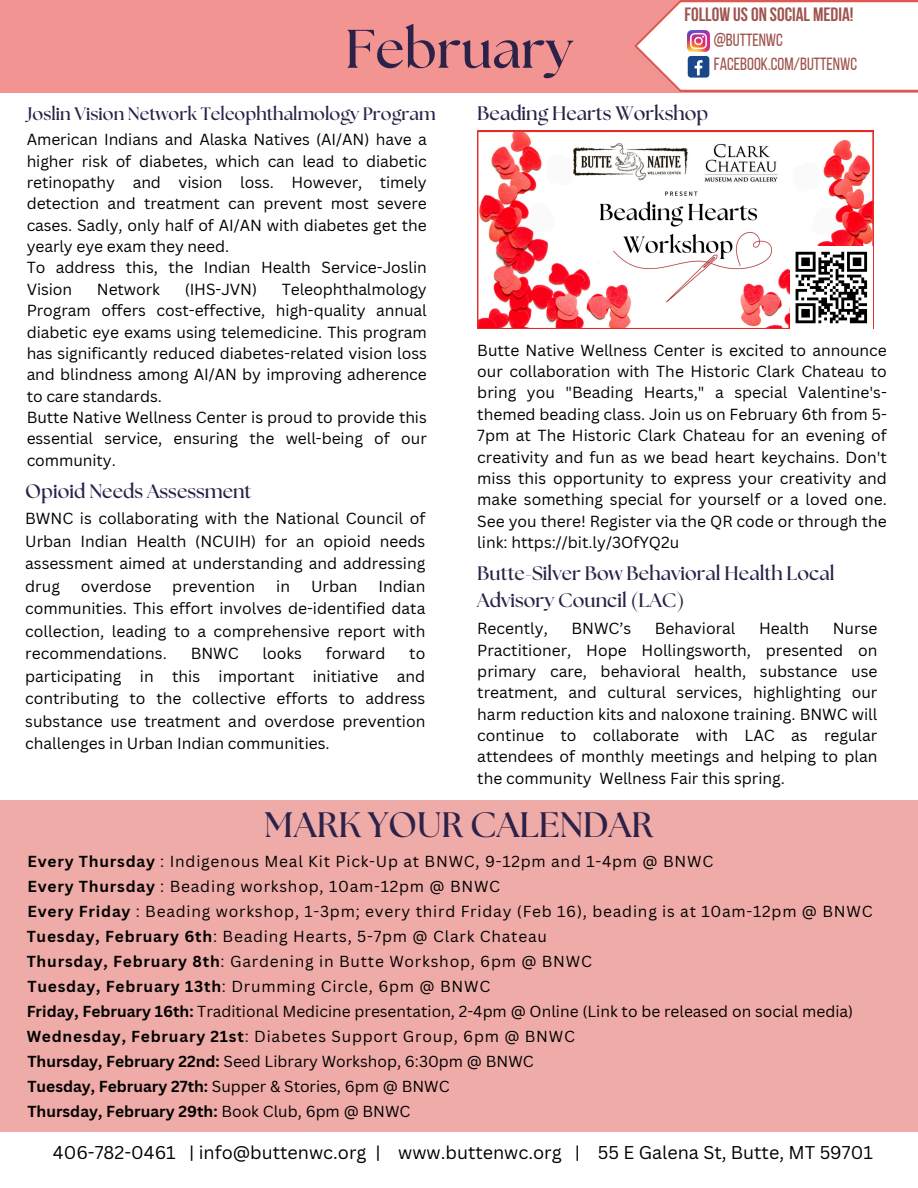
<style>
.page{position:relative;width:918px;height:1188px;background:#fff}
.page>*{position:absolute;margin:0;border:0;box-sizing:border-box;transform-origin:0 0}
.t1{font:700 54.15px "The Seasons";color:#2c2148}
.t2{font:700 35.25px "The Seasons";color:#2c2148}
.t3{font:700 19.5px/27px "The Seasons";color:#2c2148}
.t4{font:700 19.2px "Bebas Neue";color:#9e544f}
.t5{font:18px "Canva Sans";color:#000}
.t6{font:700 18px "The Seasons";color:#2c2148}
.t7{font:17.55px "Bebas Neue";color:#9e544f}
.t8{font:15.6px/21.3px "Canva Sans";color:#000;text-align:justify}
.t9{font:15.6px "Canva Sans";letter-spacing:.05em;color:#000}
.t10{font:700 15.6px "Canva Sans";color:#000}
.s1{font-weight:700}
.s2{font-weight:400}
</style>
<div class="page">
<div style="left:0;top:0;width:918px;height:92px;background:#f29592"></div>
<div style="left:0;top:800px;width:918px;height:332px;background:#eeaba7"></div>
<svg style="left:634px;top:0;width:284px;height:92px;background:#f7e8e9"></svg>
<svg style="left:477px;top:131px;width:396px;height:198px"></svg>
<div style="left:790px;top:246px;width:83px;height:83px;background:#fff"></div>
<svg style="left:796px;top:252px;width:71px;height:71px"></svg>
<hr style="left:850px;top:320px;width:17px;height:3px;background:#000">
<p class="t4" style="left:685px;top:7px;width:170px">FOLLOW US ON SOCIAL MEDIA!</p>
<p class="t7" style="left:714px;top:33px;width:71px">@BUTTENWC</p>
<p class="t7" style="left:714px;top:57px;width:145px">FACEBOOK.COM/BUTTENWC</p>
<p class="t3" style="left:477px;top:101px;width:233px">Beading Hearts Workshop</p>
<p class="t1" style="left:345px;top:24px;width:229px">February</p>
<h3 class="t6" style="left:27px;top:106px;width:410px">Joslin Vision Network Teleophthalmology Program</h3>
<h3 class="t8" style="left:27px;top:128px;width:402px">American Indians and Alaska Natives (AI/AN) have a higher risk of diabetes, which can lead to diabetic retinopathy and vision loss. However, timely detection and treatment can prevent most severe cases. Sadly, only half of AI/AN with diabetes get the yearly eye exam they need.</h3>
<p class="t8" style="left:27px;top:257px;width:402px">To address this, the Indian Health Service-Joslin<br>Vision</p>
<p class="t8" style="left:27px;top:278px;width:402px;text-indent:255px">Teleophthalmology Program offers cost-effective, high-quality annual diabetic eye exams using telemedicine. This program has significantly reduced diabetes-related vision loss and blindness among AI/AN by improving adherence to care standards.</p>
<p class="t8" style="left:27px;top:406px;width:402px">Butte Native Wellness Center is proud to provide this essential service, ensuring the well-being of our community.</p>
<p class="t8" style="left:97px;top:278px;width:65px">Network</p>
<p class="t8" style="left:185px;top:278px;width:74px">(IHS-JVN)</p>
<p class="t8" style="left:477px;top:339px;width:411px">Butte Native Wellness Center is excited to announce our collaboration with The Historic Clark Chateau to bring you "Beading Hearts," a special Valentine's&shy;themed beading class. Join us on February 6th from 5- 7pm at The Historic Clark Chateau for an evening of creativity and fun as we bead heart keychains. Don't miss this opportunity to express your creativity and make something special for yourself or a loved one.<br>See you there! Register via the QR code or through the link: https://bit.ly/3OfYQ2u</p>
<p class="t3" style="left:25px;top:478px;width:228px">Opioid Needs Assessment</p>
<p class="t8" style="left:25px;top:507px;width:402px;line-height:22.5px">BWNC is collaborating with the National Council of Urban Indian Health (NCUIH) for an opioid needs assessment aimed at understanding and addressing drug</p>
<p class="t3" style="left:477px;top:561px;width:359px">Butte-Silver Bow Behavioral Health Local<br>Advisory Council (LAC)</p>
<p class="t8" style="left:25px;top:574px;width:402px;line-height:22.5px;text-indent:353px">Indian communities. This effort involves de-identified data collection, leading to a comprehensive report with recommendations.</p>
<p class="t8" style="left:81px;top:575px;width:72px">overdose</p>
<p class="t8" style="left:172px;top:575px;width:84px">prevention</p>
<p class="t8" style="left:276px;top:575px;width:15px">in</p>
<p class="t8" style="left:311px;top:575px;width:48px">Urban</p>
<h1 class="t8" style="left:477px;top:618px;width:72px">Recently,</h1>
<h1 class="t8" style="left:571px;top:618px;width:61px">BNWC’s</h1>
<h1 class="t8" style="left:655px;top:618px;width:82px">Behavioral</h1>
<h1 class="t8" style="left:759px;top:618px;width:52px">Health</h1>
<h1 class="t8" style="left:477px;top:618px;width:402px;text-indent:355px">Nurse Practitioner, Hope Hollingsworth, presented on primary care, behavioral health, substance use treatment, and cultural services, highlighting our harm reduction kits and naloxone training. BNWC will continue to collaborate with LAC as regular attendees of monthly meetings and helping to plan the community Wellness Fair this spring.</h1>
<p class="t2" style="left:265px;top:809px;width:390px">MARK YOUR CALENDAR</p>
<p class="t8" style="left:191px;top:642px;width:50px">BNWC</p>
<p class="t8" style="left:263px;top:642px;width:41px">looks</p>
<p class="t8" style="left:326px;top:642px;width:61px">forward</p>
<p class="t8" style="left:25px;top:642px;width:402px;line-height:22.5px;text-indent:384px">to participating in this important initiative and contributing to the collective efforts to address substance use treatment and overdose prevention challenges in Urban Indian communities.</p>
<p class="t9" style="left:27px;top:850px;width:687px"><span class="s1">Every Thursday</span> : Indigenous Meal Kit Pick-Up at BNWC, 9-12pm and 1-4pm @ BNWC</p>
<p class="t9" style="left:27px;top:875px;width:474px"><span class="s1">Every Thursday</span> : Beading workshop, 10am-12pm @ BNWC</p>
<p class="t9" style="left:27px;top:900px;width:847px"><span class="s1">Every Friday</span> : Beading workshop, 1-3pm; every third Friday (Feb 16), beading is at 10am-12pm @ BNWC</p>
<p class="t9" style="left:27px;top:950px;width:567px"><span class="s1">Thursday, February 8th</span>: Gardening in Butte Workshop, 6pm @ BNWC</p>
<p class="t9" style="left:27px;top:925px;width:522px"><span class="s1">Tuesday, February 6th</span>: Beading Hearts, 5-7pm @ Clark Chateau</p>
<p class="t9" style="left:27px;top:975px;width:464px"><span class="s1">Tuesday, February 13th</span>: Drumming Circle, 6pm @ BNWC</p>
<p class="t8" style="left:27px;top:1000px;width:828px"><span class="s1">Friday, February 16th:</span> Traditional Medicine presentation, 2-4pm @ Online (Link to be released on social media)</p>
<p class="t9" style="left:27px;top:1025px;width:550px"><span class="s1">Wednesday, February 21st</span>: Diabetes Support Group, 6pm @ BNWC</p>
<p class="t8" style="left:27px;top:1050px;width:508px"><span class="s1">Thursday, February 22nd:</span> Seed Library Workshop, 6:30pm @ BNWC</p>
<h2 class="t8" style="left:27px;top:1075px;width:424px"><span class="s1">Tuesday, February 27th:</span> Supper &amp; Stories, 6pm @ BNWC</h2>
<p class="t10" style="left:27px;top:1100px;width:384px">Thursday, February 29th: <span class="s2">Book Club, 6pm @ BNWC</span></p>
<h3 class="t5" style="left:53px;top:1140px;width:822px">406-782-0461 | info@buttenwc.org | www.buttenwc.org | 55 E Galena St, Butte, MT 59701</h3>
</div>
